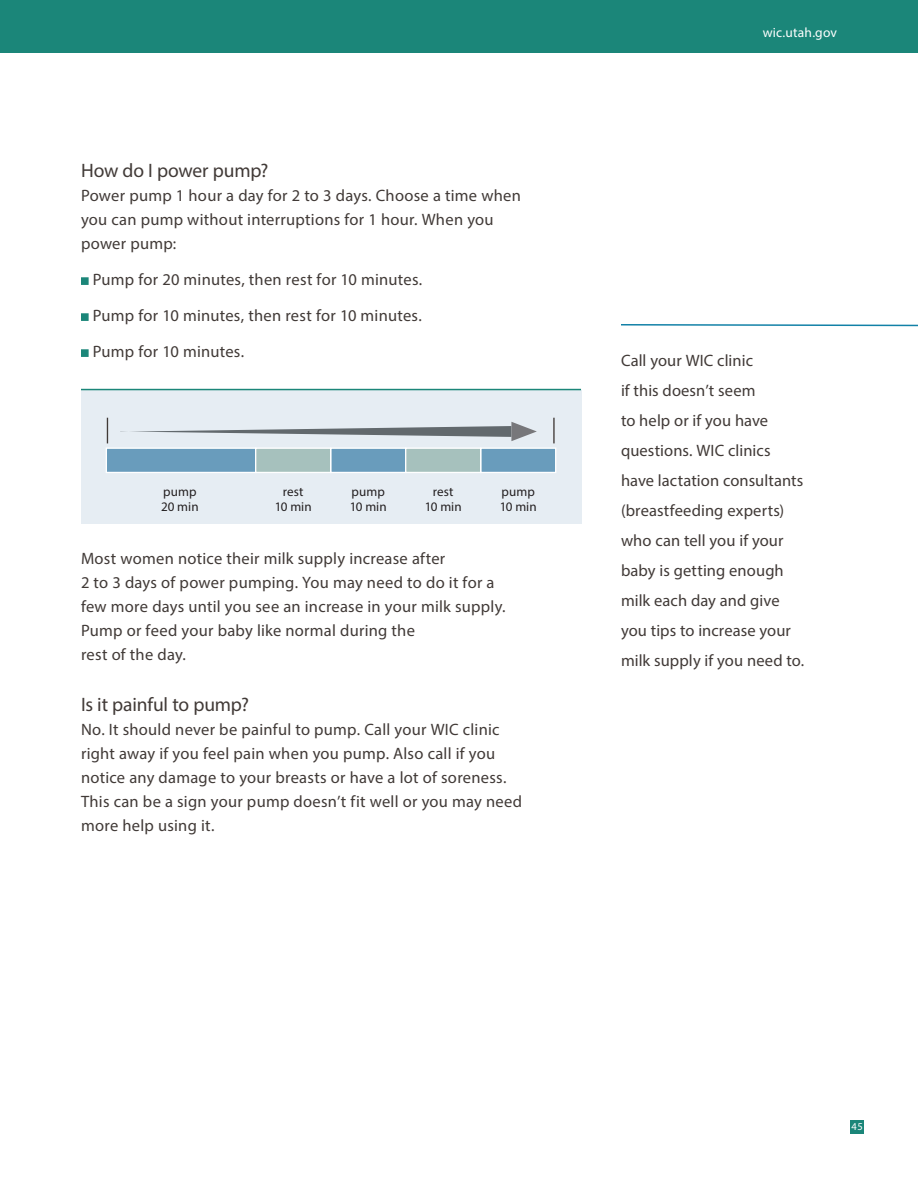
<style>
.page{position:relative;width:918px;height:1188px;background:#fff}
.page>*{position:absolute;margin:0;border:0;box-sizing:border-box;transform-origin:0 0}
.t1{font:19.5px "Myriad Pro";letter-spacing:-.01em;color:#413a37}
.t2{font:16.5px/24px "Myriad Pro";letter-spacing:.015em;color:#413a37}
.t3{font:13.5px "Myriad Pro";letter-spacing:.015em;color:#fff}
.t4{font:13.05px/14.7px "Myriad Pro";letter-spacing:.005em;color:#231f20}
.t5{font:10.5px "Myriad Pro";color:#fff}
</style>
<div class="page">
<div style="left:850px;top:1120px;width:14px;height:14px;background:#1b8679"></div>
<div style="left:0;top:0;width:918px;height:53px;background:#1b8679"></div>
<svg style="left:81px;top:277px;width:8px;height:8px"></svg>
<svg style="left:81px;top:313px;width:8px;height:8px"></svg>
<svg style="left:81px;top:349px;width:8px;height:8px"></svg>
<svg style="left:621px;top:324px;width:297px;height:3px"></svg>
<div style="left:81px;top:390px;width:500px;height:133px;background:#e6edf3"></div>
<div style="left:330px;top:447px;width:76px;height:26px;background:#699cbc;border:1px solid #fff"></div>
<div style="left:480px;top:447px;width:76px;height:26px;background:#699cbc;border:1px solid #fff"></div>
<div style="left:106px;top:447px;width:150px;height:26px;background:#699cbc;border:1px solid #fff"></div>
<div style="left:255px;top:447px;width:76px;height:26px;background:#a6c1bd;border:1px solid #fff"></div>
<div style="left:405px;top:447px;width:76px;height:26px;background:#a6c1bd;border:1px solid #fff"></div>
<svg style="left:120px;top:422px;width:417px;height:19px"></svg>
<svg style="left:107px;top:418px;width:1px;height:25px"></svg>
<hr style="left:553px;top:418px;width:2px;height:25px;background:#413a37">
<hr style="left:81px;top:389px;width:500px;height:1px;background:#1b8679">
<p class="t1" style="left:81px;top:158px;width:189px">How do I power pump?</p>
<p class="t2" style="left:81px;top:183px;width:442px">Power pump 1 hour a day for 2 to 3 days. Choose a time when you can pump without interruptions for 1 hour. When you power pump:</p>
<p class="t2" style="left:93px;top:267px;width:331px">Pump for 20 minutes, then rest for 10 minutes.</p>
<p class="t2" style="left:93px;top:303px;width:331px">Pump for 10 minutes, then rest for 10 minutes.</p>
<p class="t2" style="left:93px;top:339px;width:153px">Pump for 10 minutes.</p>
<p class="t4" style="left:275px;top:484px;width:38px;text-align:center">rest<br>10 min</p>
<p class="t4" style="left:425px;top:484px;width:38px;text-align:center">rest<br>10 min</p>
<p class="t4" style="left:161px;top:484px;width:39px">pump<br>20 min</p>
<p class="t4" style="left:350px;top:484px;width:38px">pump<br>10 min</p>
<p class="t4" style="left:500px;top:484px;width:38px">pump<br>10 min</p>
<p class="t2" style="left:81px;top:546px;width:426px">Most women notice their milk supply increase after<br>2 to 3 days of power pumping. You may need to do it for a few more days until you see an increase in your milk supply.<br>Pump or feed your baby like normal during the<br>rest of the day.</p>
<p class="t1" style="left:81px;top:692px;width:170px">Is it painful to pump?</p>
<p class="t2" style="left:81px;top:717px;width:443px">No. It should never be painful to pump. Call your WIC clinic right away if you feel pain when you pump. Also call if you notice any damage to your breasts or have a lot of soreness.<br>This can be a sign your pump doesn’t fit well or you may need more help using it.</p>
<p class="t3" style="left:763px;top:24px;width:76px">wic.utah.gov</p>
<p class="t2" style="left:621px;top:346px;width:185px;line-height:30px">Call your WIC clinic<br>if this doesn’t seem<br>to help or if you have questions. WIC clinics have lactation consultants (breastfeeding experts) who can tell you if your baby is getting enough milk each day and give you tips to increase your milk supply if you need to.</p>
<p class="t5" style="left:852px;top:1120px;width:13px">45</p>
</div>
